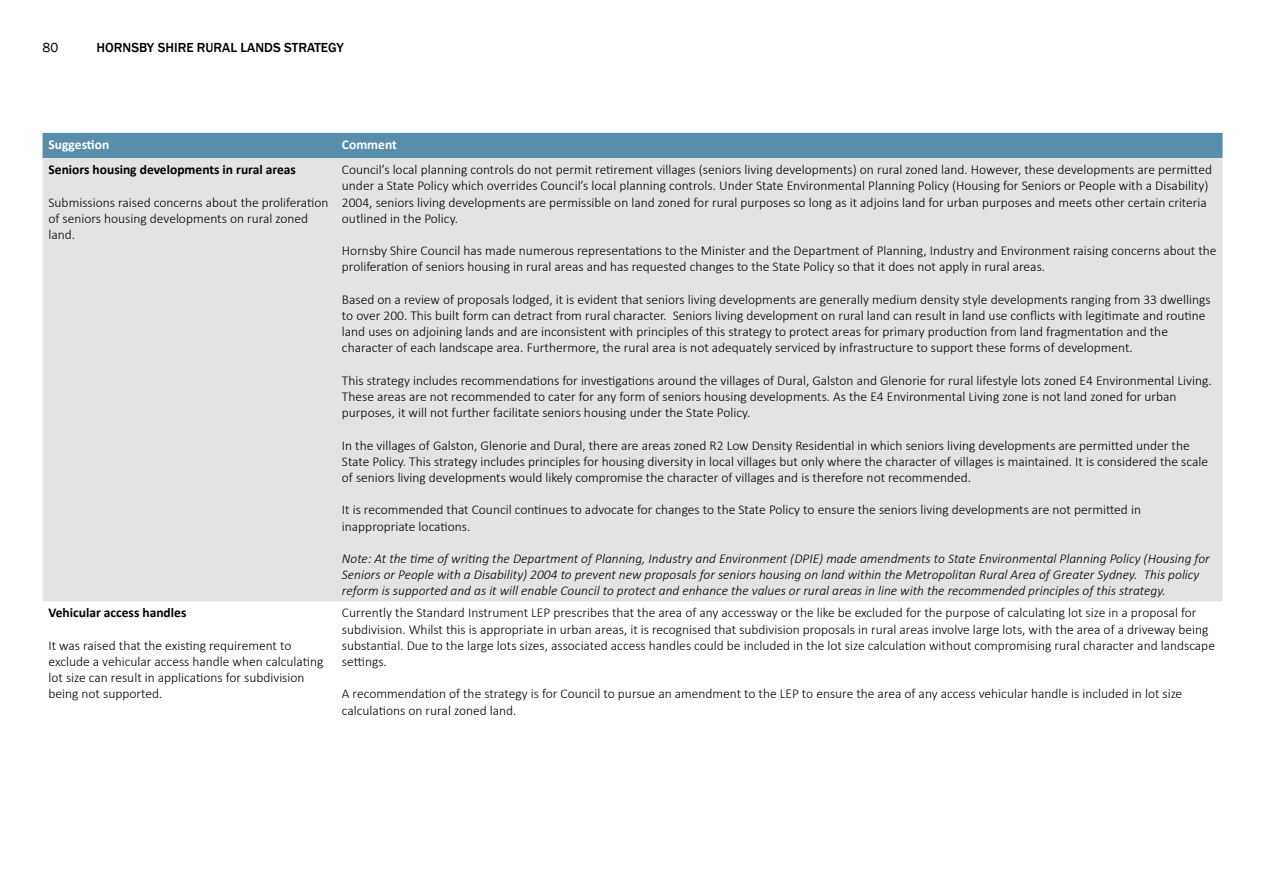
<style>
.page{position:relative;width:1263px;height:893px;background:#fff}
.page>*{position:absolute;margin:0;border:0;box-sizing:border-box;transform-origin:0 0}
.t1{font:300 13.5px/16.2px "Calibri";color:#000}
.t2{font:italic 300 13.5px/16.2px "Calibri";color:#000}
.t3{font:700 13.5px "Calibri";color:#000}
.t4{font:500 13.5px "Franklin Gothic";color:#000}
.t5{font:700 13.5px "Calibri";color:#fff}
.t6{font:13.5px "Franklin Gothic";color:#000}
</style>
<div class="page">
<div style="left:43px;top:133px;width:1179px;height:25px;background:#588dac"></div>
<div style="left:43px;top:158px;width:1179px;height:443px;background:#e3e3e3"></div>
<p class="t6" style="left:43px;top:39px;width:17px">80</p>
<p class="t4" style="left:97px;top:39px;width:249px">HORNSBY SHIRE RURAL LANDS STRATEGY</p>
<p class="t5" style="left:49px;top:135px;width:62px">Suggestion</p>
<p class="t5" style="left:342px;top:135px;width:56px">Comment</p>
<p class="t3" style="left:49px;top:160px;width:249px">Seniors housing developments in rural areas</p>
<p class="t1" style="left:49px;top:194px;width:282px">Submissions raised concerns about the proliferation of seniors housing developments on rural zoned land.</p>
<p class="t1" style="left:342px;top:161px;width:872px">Council’s local planning controls do not permit retirement villages (seniors living developments) on rural zoned land. However, these developments are permitted under a State Policy which overrides Council’s local planning controls. Under State Environmental Planning Policy (Housing for Seniors or People with a Disability)<br>2004, seniors living developments are permissible on land zoned for rural purposes so long as it adjoins land for urban purposes and meets other certain criteria outlined in the Policy.</p>
<p class="t1" style="left:342px;top:242px;width:876px">Hornsby Shire Council has made numerous representations to the Minister and the Department of Planning, Industry and Environment raising concerns about the proliferation of seniors housing in rural areas and has requested changes to the State Policy so that it does not apply in rural areas.</p>
<p class="t1" style="left:342px;top:291px;width:870px">Based on a review of proposals lodged, it is evident that seniors living developments are generally medium density style developments ranging from 33 dwellings to over 200. This built form can detract from rural character. Seniors living development on rural land can result in land use conflicts with legitimate and routine land uses on adjoining lands and are inconsistent with principles of this strategy to protect areas for primary production from land fragmentation and the character of each landscape area. Furthermore, the rural area is not adequately serviced by infrastructure to support these forms of development.</p>
<p class="t1" style="left:342px;top:372px;width:871px">This strategy includes recommendations for investigations around the villages of Dural, Galston and Glenorie for rural lifestyle lots zoned E4 Environmental Living.<br>These areas are not recommended to cater for any form of seniors housing developments. As the E4 Environmental Living zone is not land zoned for urban purposes, it will not further facilitate seniors housing under the State Policy.</p>
<p class="t1" style="left:342px;top:437px;width:867px">In the villages of Galston, Glenorie and Dural, there are areas zoned R2 Low Density Residential in which seniors living developments are permitted under the<br>State Policy. This strategy includes principles for housing diversity in local villages but only where the character of villages is maintained. It is considered the scale of seniors living developments would likely compromise the character of villages and is therefore not recommended.</p>
<p class="t1" style="left:342px;top:502px;width:800px">It is recommended that Council continues to advocate for changes to the State Policy to ensure the seniors living developments are not permitted in inappropriate locations.</p>
<p class="t2" style="left:342px;top:550px;width:869px">Note: At the time of writing the Department of Planning, Industry and Environment (DPIE) made amendments to State Environmental Planning Policy (Housing for<br>Seniors or People with a Disability) 2004 to prevent new proposals for seniors housing on land within the Metropolitan Rural Area of Greater Sydney. This policy reform is supported and as it will enable Council to protect and enhance the values or rural areas in line with the recommended principles of this strategy.</p>
<p class="t3" style="left:49px;top:603px;width:139px">Vehicular access handles</p>
<p class="t1" style="left:49px;top:637px;width:276px">It was raised that the existing requirement to exclude a vehicular access handle when calculating lot size can result in applications for subdivision being not supported.</p>
<p class="t1" style="left:342px;top:605px;width:874px">Currently the Standard Instrument LEP prescribes that the area of any accessway or the like be excluded for the purpose of calculating lot size in a proposal for subdivision. Whilst this is appropriate in urban areas, it is recognised that subdivision proposals in rural areas involve large lots, with the area of a driveway being substantial. Due to the large lots sizes, associated access handles could be included in the lot size calculation without compromising rural character and landscape settings.</p>
<p class="t1" style="left:342px;top:686px;width:842px">A recommendation of the strategy is for Council to pursue an amendment to the LEP to ensure the area of any access vehicular handle is included in lot size calculations on rural zoned land.</p>
</div>
